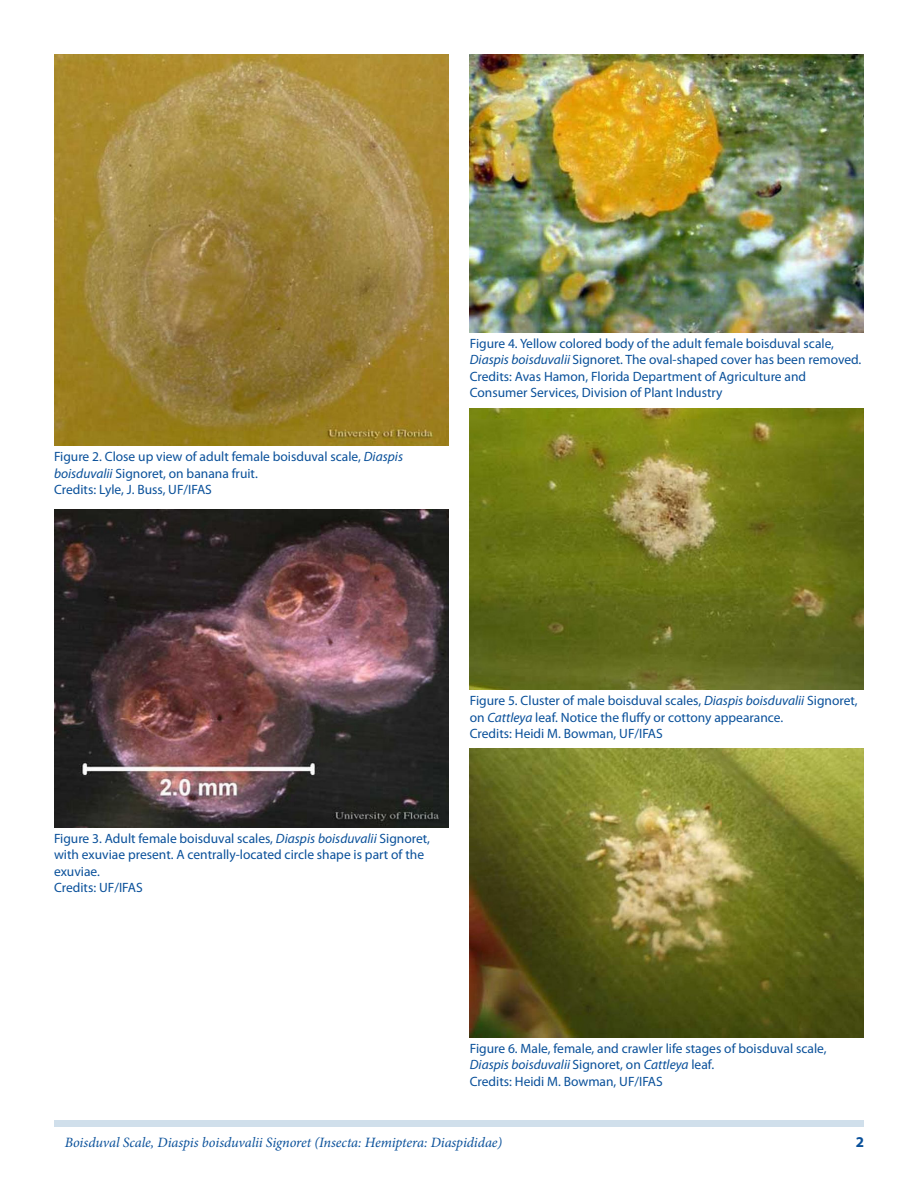
<style>
.page{position:relative;width:918px;height:1188px;background:#fff}
.page>*{position:absolute;margin:0;border:0;box-sizing:border-box;transform-origin:0 0}
.t1{font:700 15px "Myriad Pro";color:#09509a}
.RunningTitleItalics{font:italic 14.25px "Minion Pro";letter-spacing:-.005em;color:#09509a}
.t2{font:13.5px/16.5px "Myriad Pro";color:#09509a}
.s1{font-style:italic}
</style>
<div class="page">
<div style="left:54px;top:1120px;width:810px;height:7px;background:#d0dfeb"></div>
<img style="left:54px;top:510px;width:394px;height:317px">
<img style="left:470px;top:54px;width:394px;height:278px">
<img style="left:470px;top:409px;width:394px;height:281px">
<img style="left:54px;top:54px;width:394px;height:391px">
<img style="left:470px;top:748px;width:394px;height:289px">
<p class="t2" style="left:54px;top:448px;width:351px">Figure 2. Close up view of adult female boisduval scale, <span class="s1">Diaspis boisduvalii</span> Signoret, on banana fruit.<br>Credits: Lyle, J. Buss, UF/IFAS</p>
<p class="t2" style="left:470px;top:335px;width:393px">Figure 4. Yellow colored body of the adult female boisduval scale, <span class="s1">Diaspis boisduvalii</span> Signoret. The oval-shaped cover has been removed.<br>Credits: Avas Hamon, Florida Department of Agriculture and Consumer Services, Division of Plant Industry</p>
<p class="t2" style="left:54px;top:830px;width:378px">Figure 3. Adult female boisduval scales, <span class="s1">Diaspis boisduvalii</span> Signoret, with exuviae present. A centrally-located circle shape is part of the exuviae.<br>Credits: UF/IFAS</p>
<p class="t2" style="left:470px;top:692px;width:389px">Figure 5. Cluster of male boisduval scales, <span class="s1">Diaspis boisduvalii</span> Signoret, on <span class="s1">Cattleya</span> leaf. Notice the fluffy or cottony appearance.<br>Credits: Heidi M. Bowman, UF/IFAS</p>
<p class="t2" style="left:470px;top:1040px;width:358px">Figure 6. Male, female, and crawler life stages of boisduval scale,<br><span class="s1">Diaspis boisduvalii</span> Signoret, on <span class="s1">Cattleya</span> leaf.<br>Credits: Heidi M. Bowman, UF/IFAS</p>
<p class="RunningTitleItalics" style="left:65px;top:1133px;width:439px">Boisduval Scale, Diaspis boisduvalii Signoret (Insecta: Hemiptera: Diaspididae)</p>
<p class="t1" style="left:856px;top:1133px;width:10px">2</p>
</div>
